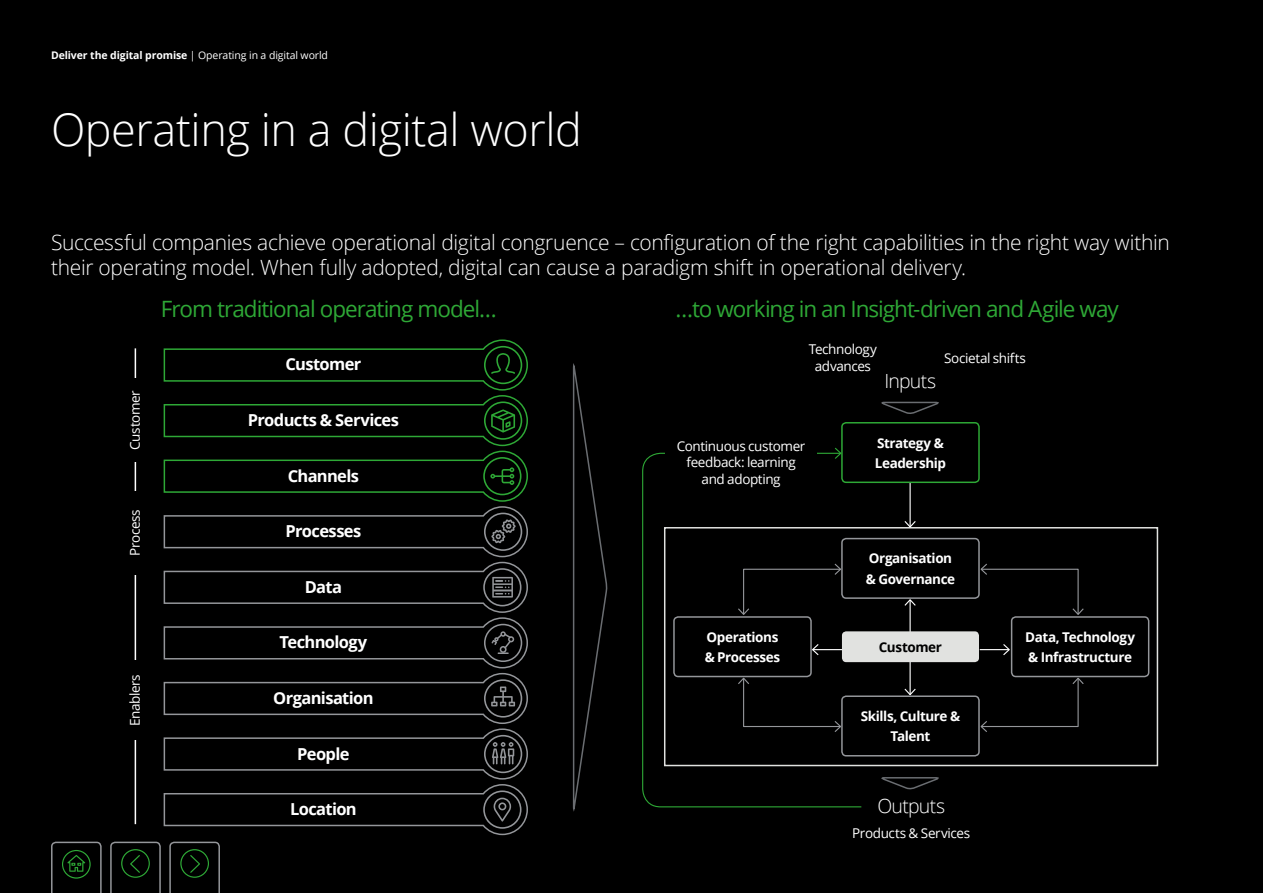
<style>
.page{position:relative;width:1263px;height:893px;background:#000}
.page>*{position:absolute;margin:0;border:0;box-sizing:border-box;transform-origin:0 0}
.t1{font:300 45px "Open Sans";letter-spacing:-.01em;color:#fff}
.t2{font:22.5px "Open Sans";letter-spacing:-.045em;color:#2ea836}
.t3{font:300 21px/25.5px "Open Sans";letter-spacing:-.015em;color:#fff}
.t4{font:300 19.5px "Open Sans";letter-spacing:-.04em;color:#fff}
.t5{font:700 16.5px "Open Sans";letter-spacing:-.04em;color:#fff}
.t6{font:13.5px/16.5px "Open Sans";letter-spacing:-.03em;color:#fff;text-align:center}
.t7{font:700 13.5px/20.2px "Open Sans";letter-spacing:-.03em;color:#fff}
.t8{font:700 13.5px "Open Sans";letter-spacing:-.03em;color:#000}
.t9{font:10.5px "Open Sans";letter-spacing:-.01em;color:#fff}
.s1{font-weight:700}
</style>
<div class="page">
<hr style="left:135px;top:348px;width:1px;height:476px;background:#fff">
<svg style="left:642px;top:452px;width:220px;height:356px"></svg>
<svg style="left:833px;top:447px;width:8px;height:13px"></svg>
<div style="left:664px;top:527px;width:494px;height:239px;border:2px solid #e1e2e0"></div>
<div style="left:130px;top:378px;width:22px;height:84px;background:#000"></div>
<div style="left:130px;top:491px;width:16px;height:83px;background:#000"></div>
<div style="left:130px;top:660px;width:16px;height:80px;background:#000"></div>
<svg style="left:163px;top:339px;width:365px;height:497px"></svg>
<div style="left:673px;top:616px;width:139px;height:61px;border:2px solid #94969a;border-radius:4px"></div>
<div style="left:1011px;top:616px;width:138px;height:61px;border:2px solid #94969a;border-radius:4px"></div>
<div style="left:841px;top:538px;width:139px;height:61px;border:2px solid #94969a;border-radius:4px"></div>
<div style="left:841px;top:695px;width:139px;height:61px;border:2px solid #94969a;border-radius:4px"></div>
<div style="left:666px;top:429px;width:151px;height:66px;background:#000"></div>
<svg style="left:881px;top:401px;width:58px;height:13px"></svg>
<svg style="left:572px;top:363px;width:36px;height:449px"></svg>
<svg style="left:881px;top:777px;width:58px;height:13px"></svg>
<hr style="left:909px;top:600px;width:2px;height:95px;background:#fff">
<svg style="left:903px;top:598px;width:14px;height:9px"></svg>
<svg style="left:903px;top:687px;width:14px;height:9px"></svg>
<hr style="left:909px;top:482px;width:2px;height:45px;background:#fff">
<svg style="left:903px;top:520px;width:14px;height:9px"></svg>
<svg style="left:811px;top:643px;width:31px;height:13px"></svg>
<svg style="left:980px;top:643px;width:31px;height:13px"></svg>
<div style="left:842px;top:631px;width:137px;height:31px;background:#e1e2e0;border-radius:4px"></div>
<div style="left:841px;top:422px;width:139px;height:61px;border:2px solid #2ea836;border-radius:4px"></div>
<svg style="left:737px;top:562px;width:105px;height:54px"></svg>
<svg style="left:737px;top:676px;width:105px;height:57px"></svg>
<svg style="left:979px;top:562px;width:105px;height:53px"></svg>
<svg style="left:979px;top:676px;width:106px;height:57px"></svg>
<svg style="left:110px;top:842px;width:51px;height:51px"></svg>
<svg style="left:169px;top:842px;width:51px;height:51px"></svg>
<svg style="left:51px;top:841px;width:51px;height:52px"></svg>
<p class="t9" style="left:51px;top:48px;width:279px"><span class="s1">Deliver the digital promise</span> | Operating in a digital world</p>
<h1 class="t1" style="left:51px;top:99px;width:532px">Operating in a digital world</h1>
<p class="t3" style="left:51px;top:229px;width:1120px">Successful companies achieve operational digital congruence – configuration of the right capabilities in the right way within their operating model. When fully adopted, digital can cause a paradigm shift in operational delivery.</p>
<p class="t2" style="left:161px;top:293px;width:337px">From traditional operating model…</p>
<p class="t2" style="left:676px;top:293px;width:445px">…to working in an Insight-driven and Agile way</p>
<p class="t6" style="left:126px;top:450px;width:61px;rotate:-90deg">Customer</p>
<p class="t6" style="left:126px;top:556px;width:48px;rotate:-90deg">Process</p>
<p class="t6" style="left:126px;top:726px;width:53px;rotate:-90deg">Enablers</p>
<p class="t5" style="left:285px;top:353px;width:78px">Customer</p>
<p class="t5" style="left:248px;top:408px;width:153px">Products &amp; Services</p>
<p class="t5" style="left:288px;top:464px;width:73px">Channels</p>
<p class="t5" style="left:285px;top:519px;width:77px">Processes</p>
<p class="t5" style="left:305px;top:575px;width:39px">Data</p>
<p class="t5" style="left:280px;top:631px;width:89px">Technology</p>
<p class="t5" style="left:273px;top:686px;width:102px">Organisation</p>
<p class="t5" style="left:297px;top:742px;width:54px">People</p>
<p class="t5" style="left:290px;top:797px;width:68px">Location</p>
<p class="t6" style="left:809px;top:341px;width:70px">Technology advances</p>
<p class="t4" style="left:885px;top:367px;width:53px">Inputs</p>
<p class="t6" style="left:944px;top:349px;width:83px">Societal shifts</p>
<p class="t6" style="left:677px;top:437px;width:130px">Continuous customer feedback: learning and adopting</p>
<p class="t7" style="left:875px;top:432px;width:73px">Strategy &amp;<br>Leadership</p>
<p class="t7" style="left:866px;top:548px;width:91px">Organisation &amp; Governance</p>
<p class="t7" style="left:705px;top:626px;width:77px">Operations &amp; Processes</p>
<p class="t7" style="left:1025px;top:626px;width:111px">Data, Technology &amp; Infrastructure</p>
<p class="t8" style="left:879px;top:637px;width:65px">Customer</p>
<p class="t7" style="left:861px;top:706px;width:101px;text-align:center">Skills, Culture &amp;<br>Talent</p>
<p class="t4" style="left:877px;top:792px;width:69px">Outputs</p>
<p class="t6" style="left:852px;top:824px;width:119px">Products &amp; Services</p>
</div>
